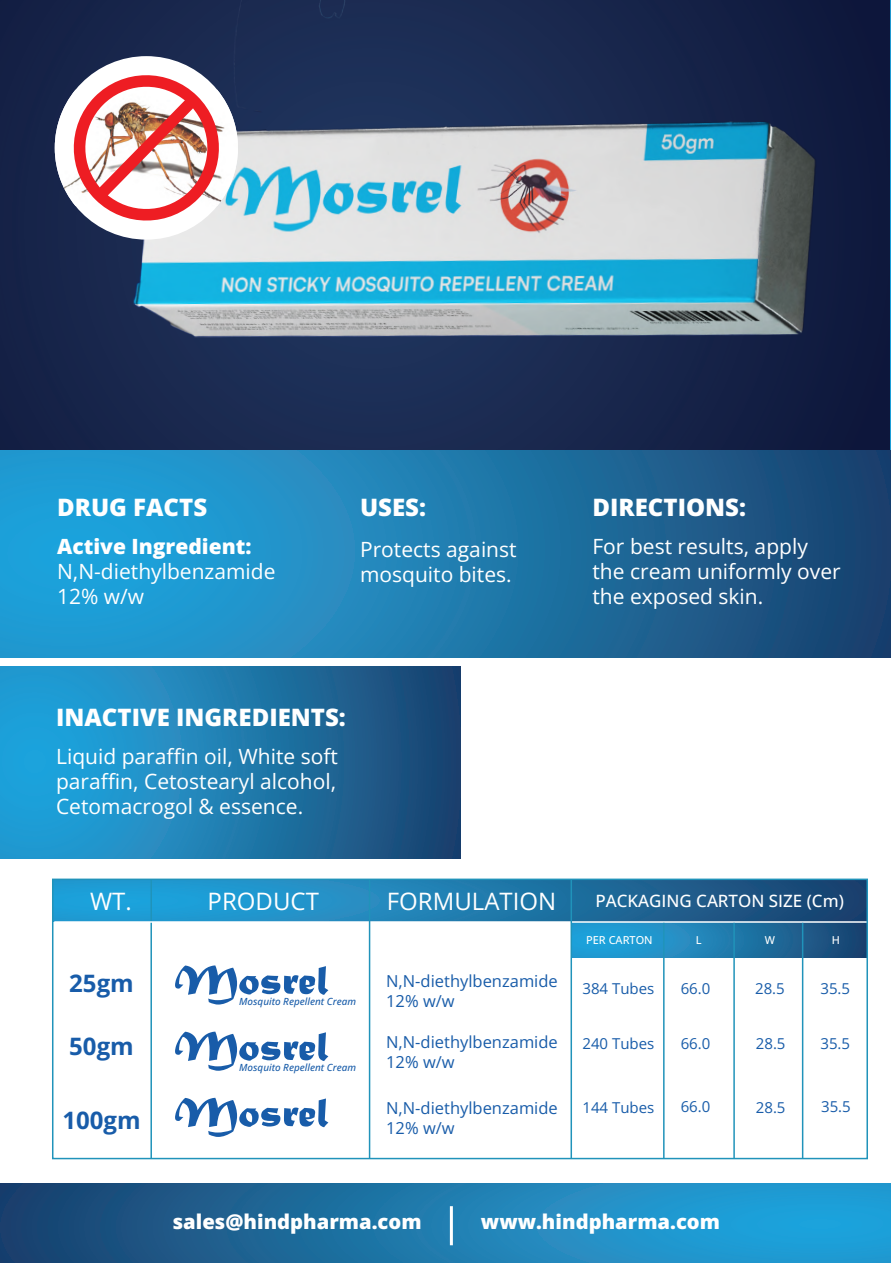
<style>
.page{position:relative;width:891px;height:1263px;background:#fff}
.page>*{position:absolute;margin:0;border:0;box-sizing:border-box;transform-origin:0 0}
.t1{font:800 24px "Open Sans";color:#fff}
.t2{font:24px "Open Sans";color:#fff}
.t3{font:700 24px "Open Sans";color:#185ca9}
.t4{font:21px/25.2px "Open Sans";color:#fff}
.t5{font:800 21px "Open Sans";color:#fff}
.t6{font:800 20.25px "Open Sans";color:#fff}
.t7{font:500 16.95px "Open Sans";color:#fff}
.t8{font:16.5px/19.8px "Open Sans";color:#185ca9}
.t9{font:15px "Open Sans";color:#185ca9}
.t10{font:500 10.95px "Open Sans";color:#fff}
.t11{font:italic 500 9.9px "Open Sans";color:#185ca9}
</style>
<div class="page">
<svg style="left:0;top:0;width:890px;height:451px;background:#162449"></svg>
<img style="left:133px;top:0;width:688px;height:347px">
<svg style="left:890px;top:0;width:1px;height:608px"></svg>
<div style="left:0;top:451px;width:890px;height:206px;background:linear-gradient(to right,#22ade7,#1c4672)"></div>
<div style="left:0;top:666px;width:461px;height:192px;background:linear-gradient(to right,#22ade7,#1c4571)"></div>
<div style="left:1px;top:1183px;width:889px;height:80px;background:linear-gradient(to right,#1c4571,#22ade7)"></div>
<div style="left:53px;top:880px;width:814px;height:41px;background:linear-gradient(to right,#21aee8,#1c4672)"></div>
<svg style="left:572px;top:923px;width:293px;height:34px;background:#1e7aad"></svg>
<svg style="left:175px;top:965px;width:153px;height:39px"></svg>
<svg style="left:175px;top:1031px;width:153px;height:40px"></svg>
<svg style="left:175px;top:1098px;width:153px;height:39px"></svg>
<hr style="left:150px;top:879px;width:2px;height:279px;background:#2093ba">
<hr style="left:54px;top:921px;width:814px;height:2px;background:#fff">
<hr style="left:369px;top:879px;width:1px;height:279px;background:#2093ba">
<hr style="left:570px;top:879px;width:2px;height:279px;background:#2093ba">
<hr style="left:663px;top:923px;width:1px;height:235px;background:#2093ba">
<hr style="left:733px;top:923px;width:1px;height:235px;background:#2093ba">
<hr style="left:801px;top:923px;width:2px;height:235px;background:#2093ba">
<div style="left:52px;top:878px;width:816px;height:281px;border:2px solid #2093ba"></div>
<hr style="left:450px;top:1206px;width:3px;height:39px;background:#fff">
<div style="left:55px;top:56px;width:183px;height:184px;background:#fff;border-radius:50%"></div>
<img style="left:55px;top:90px;width:183px;height:116px">
<svg style="left:66px;top:68px;width:160px;height:160px"></svg>
<p class="t1" style="left:57px;top:489px;width:152px">DRUG FACTS</p>
<p class="t5" style="left:57px;top:530px;width:196px">Active Ingredient:</p>
<p class="t4" style="left:57px;top:558px;width:220px">N,N-diethylbenzamide<br>12% w/w</p>
<p class="t1" style="left:360px;top:489px;width:67px">USES:</p>
<p class="t4" style="left:360px;top:536px;width:158px">Protects against mosquito bites.</p>
<p class="t1" style="left:56px;top:699px;width:291px">INACTIVE INGREDIENTS:</p>
<p class="t4" style="left:56px;top:743px;width:283px;text-align:justify">Liquid paraffin oil, White soft paraffin, Cetostearyl alcohol, Cetomacrogol &amp; essence.</p>
<p class="t1" style="left:592px;top:489px;width:155px">DIRECTIONS:</p>
<p class="t4" style="left:592px;top:533px;width:250px">For best results, apply the cream uniformly over the exposed skin.</p>
<p class="t2" style="left:90px;top:884px;width:43px">WT.</p>
<p class="t2" style="left:208px;top:884px;width:113px">PRODUCT</p>
<p class="t2" style="left:387px;top:884px;width:171px">FORMULATION</p>
<p class="t7" style="left:595px;top:890px;width:250px">PACKAGING CARTON SIZE (Cm)</p>
<p class="t10" style="left:586px;top:932px;width:68px">PER CARTON</p>
<p class="t10" style="left:695px;top:932px;width:7px">L</p>
<p class="t10" style="left:764px;top:932px;width:12px">W</p>
<p class="t10" style="left:831px;top:932px;width:10px">H</p>
<p class="t3" style="left:69px;top:966px;width:66px">25gm</p>
<p class="t3" style="left:69px;top:1029px;width:66px">50gm</p>
<p class="t3" style="left:62px;top:1103px;width:80px">100gm</p>
<p class="t11" style="left:239px;top:995px;width:118px">Mosquito Repellent Cream</p>
<p class="t11" style="left:239px;top:1061px;width:118px">Mosquito Repellent Cream</p>
<p class="t8" style="left:386px;top:971px;width:173px">N,N-diethylbenzamide<br>12% w/w</p>
<p class="t9" style="left:582px;top:978px;width:73px">384 Tubes</p>
<p class="t9" style="left:680px;top:978px;width:31px">66.0</p>
<p class="t9" style="left:755px;top:978px;width:31px">28.5</p>
<p class="t9" style="left:820px;top:978px;width:31px">35.5</p>
<p class="t9" style="left:820px;top:1033px;width:31px">35.5</p>
<p class="t8" style="left:386px;top:1032px;width:173px">N,N-diethylbenzamide<br>12% w/w</p>
<p class="t8" style="left:386px;top:1098px;width:173px">N,N-diethylbenzamide<br>12% w/w</p>
<p class="t9" style="left:582px;top:1033px;width:73px">240 Tubes</p>
<p class="t9" style="left:680px;top:1033px;width:31px">66.0</p>
<p class="t9" style="left:755px;top:1033px;width:31px">28.5</p>
<p class="t9" style="left:680px;top:1096px;width:31px">66.0</p>
<p class="t9" style="left:821px;top:1096px;width:31px">35.5</p>
<p class="t9" style="left:582px;top:1097px;width:73px">144 Tubes</p>
<p class="t9" style="left:755px;top:1097px;width:31px">28.5</p>
<p class="t6" style="left:173px;top:1206px;width:250px">sales@hindpharma.com</p>
<p class="t6" style="left:481px;top:1206px;width:240px">www.hindpharma.com</p>
</div>
